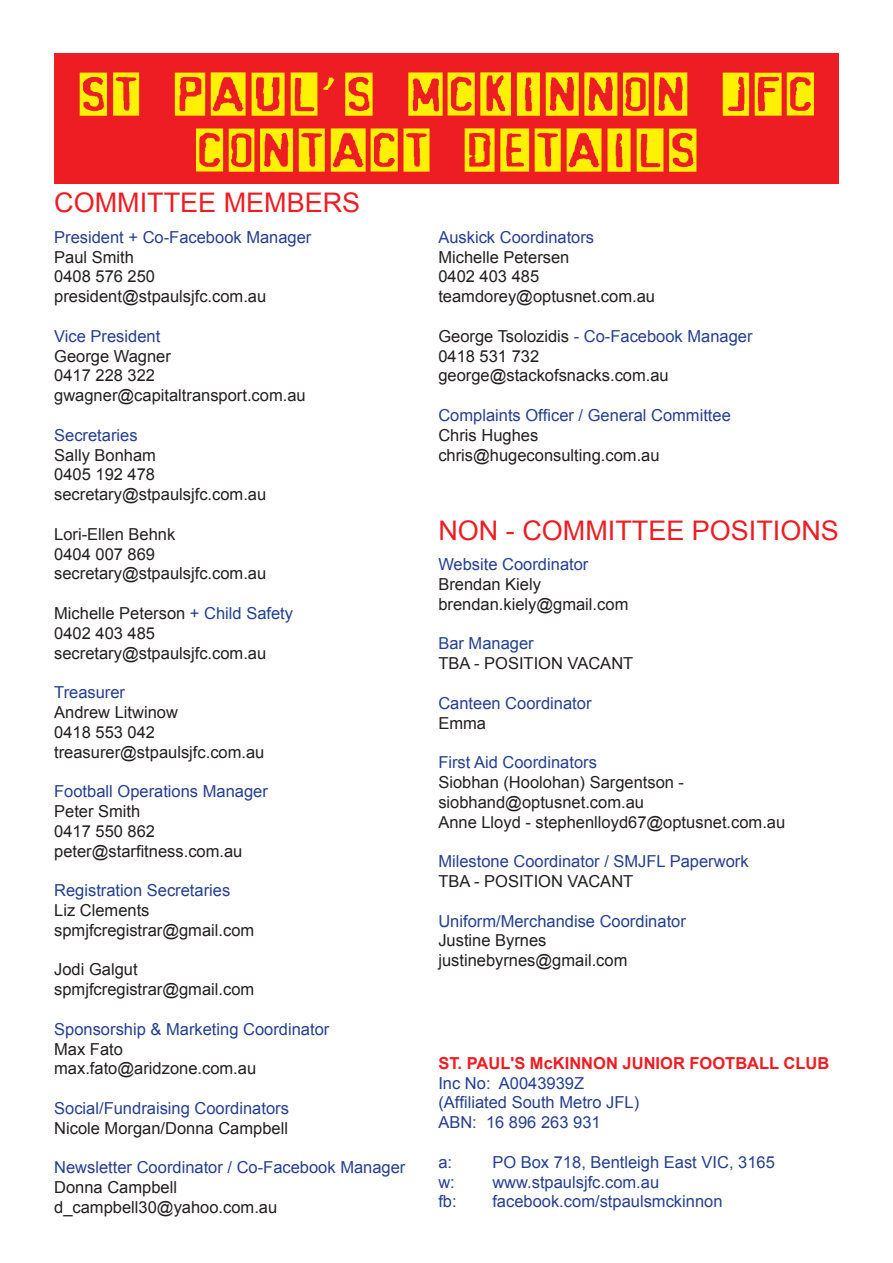
<style>
.page{position:relative;width:893px;height:1263px;background:#fff}
.page>*{position:absolute;margin:0;border:0;box-sizing:border-box;transform-origin:0 0}
.t1{font:46.65px/55.9px "Alias";color:#fff101;text-align:center;scale:1.31 1}
.t2{font:27px "Arial";color:#ee1d23}
.t3{font:16.5px/19.8px "Arial";color:#231f20}
.t4{font:16.5px/19.8px "Arial";color:#253f8e}
.t5{font:700 16.5px "Arial";color:#ee1d23}
.s1{color:#253f8e}
</style>
<div class="page">
<div style="left:54px;top:53px;width:785px;height:131px;background:#ee1d23"></div>
<h1 class="t1" style="left:77px;top:65px;width:566px">ST PAUL'S MCKINNON JFC<br>CONTACT DETAILS</h1>
<h2 class="t2" style="left:54px;top:185px;width:308px">COMMITTEE MEMBERS</h2>
<p class="t4" style="left:54px;top:227px;width:259px">President + Co-Facebook Manager</p>
<p class="t3" style="left:54px;top:247px;width:214px">Paul Smith<br>0408 576 250 president@stpaulsjfc.com.au</p>
<p class="t4" style="left:54px;top:326px;width:108px">Vice President</p>
<p class="t3" style="left:54px;top:346px;width:253px">George Wagner<br>0417 228 322 gwagner@capitaltransport.com.au</p>
<p class="t4" style="left:54px;top:425px;width:85px">Secretaries</p>
<p class="t3" style="left:54px;top:445px;width:214px">Sally Bonham<br>0405 192 478 secretary@stpaulsjfc.com.au</p>
<p class="t3" style="left:54px;top:524px;width:214px">Lori-Ellen Behnk<br>0404 007 869 secretary@stpaulsjfc.com.au</p>
<p class="t3" style="left:54px;top:603px;width:240px">Michelle Peterson <span class="s1">+ Child Safety<br></span>0402 403 485 secretary@stpaulsjfc.com.au</p>
<p class="t4" style="left:54px;top:683px;width:72px">Treasurer</p>
<p class="t3" style="left:54px;top:702px;width:212px">Andrew Litwinow<br>0418 553 042 treasurer@stpaulsjfc.com.au</p>
<p class="t4" style="left:54px;top:782px;width:215px">Football Operations Manager</p>
<p class="t3" style="left:54px;top:801px;width:190px">Peter Smith<br>0417 550 862 peter@starfitness.com.au</p>
<p class="t4" style="left:54px;top:881px;width:178px">Registration Secretaries</p>
<p class="t3" style="left:54px;top:900px;width:202px">Liz Clements spmjfcregistrar@gmail.com</p>
<p class="t3" style="left:54px;top:960px;width:202px">Jodi Galgut spmjfcregistrar@gmail.com</p>
<p class="t4" style="left:54px;top:1019px;width:277px">Sponsorship &amp; Marketing Coordinator</p>
<p class="t3" style="left:54px;top:1039px;width:203px">Max Fato max.fato@aridzone.com.au</p>
<p class="t4" style="left:54px;top:1098px;width:236px">Social/Fundraising Coordinators</p>
<p class="t3" style="left:54px;top:1118px;width:235px">Nicole Morgan/Donna Campbell</p>
<p class="t4" style="left:54px;top:1158px;width:353px">Newsletter Coordinator / Co-Facebook Manager</p>
<p class="t3" style="left:54px;top:1178px;width:225px">Donna Campbell d_campbell30@yahoo.com.au</p>
<p class="t4" style="left:438px;top:227px;width:157px">Auskick Coordinators</p>
<p class="t3" style="left:438px;top:247px;width:218px">Michelle Petersen<br>0402 403 485 teamdorey@optusnet.com.au</p>
<p class="t3" style="left:438px;top:326px;width:316px">George Tsolozidis <span class="s1">- Co-Facebook Manager<br></span>0418 531 732 george@stackofsnacks.com.au</p>
<p class="t4" style="left:438px;top:405px;width:294px">Complaints Officer / General Committee</p>
<p class="t3" style="left:438px;top:425px;width:223px">Chris Hughes chris@hugeconsulting.com.au</p>
<h2 class="t2" style="left:438px;top:512px;width:402px">NON - COMMITTEE POSITIONS</h2>
<p class="t4" style="left:438px;top:555px;width:152px">Website Coordinator</p>
<p class="t3" style="left:438px;top:574px;width:192px">Brendan Kiely brendan.kiely@gmail.com</p>
<p class="t4" style="left:438px;top:634px;width:97px">Bar Manager</p>
<p class="t3" style="left:438px;top:654px;width:196px">TBA - POSITION VACANT</p>
<p class="t4" style="left:438px;top:693px;width:155px">Canteen Coordinator</p>
<p class="t3" style="left:438px;top:713px;width:49px">Emma</p>
<p class="t4" style="left:438px;top:753px;width:160px">First Aid Coordinators</p>
<p class="t3" style="left:438px;top:772px;width:348px">Siobhan (Hoolohan) Sargentson - siobhand@optusnet.com.au<br>Anne Lloyd - stephenlloyd67@optusnet.com.au</p>
<p class="t4" style="left:438px;top:852px;width:312px">Milestone Coordinator / SMJFL Paperwork</p>
<p class="t3" style="left:438px;top:871px;width:196px">TBA - POSITION VACANT</p>
<p class="t4" style="left:438px;top:911px;width:249px">Uniform/Merchandise Coordinator</p>
<p class="t3" style="left:438px;top:931px;width:191px">Justine Byrnes justinebyrnes@gmail.com</p>
<p class="t5" style="left:438px;top:1052px;width:393px">ST. PAUL'S McKINNON JUNIOR FOOTBALL CLUB</p>
<p class="t4" style="left:438px;top:1073px;width:202px">Inc No: A0043939Z (Affiliated South Metro JFL)<br>ABN: 16 896 263 931</p>
<p class="t4" style="left:438px;top:1152px;width:15px">a:</p>
<p class="t4" style="left:492px;top:1152px;width:284px">PO Box 718, Bentleigh East VIC, 3165</p>
<p class="t4" style="left:438px;top:1172px;width:18px">w:</p>
<p class="t4" style="left:492px;top:1172px;width:168px">www.stpaulsjfc.com.au</p>
<p class="t4" style="left:438px;top:1192px;width:20px">fb:</p>
<p class="t4" style="left:492px;top:1192px;width:232px">facebook.com/stpaulsmckinnon</p>
</div>
